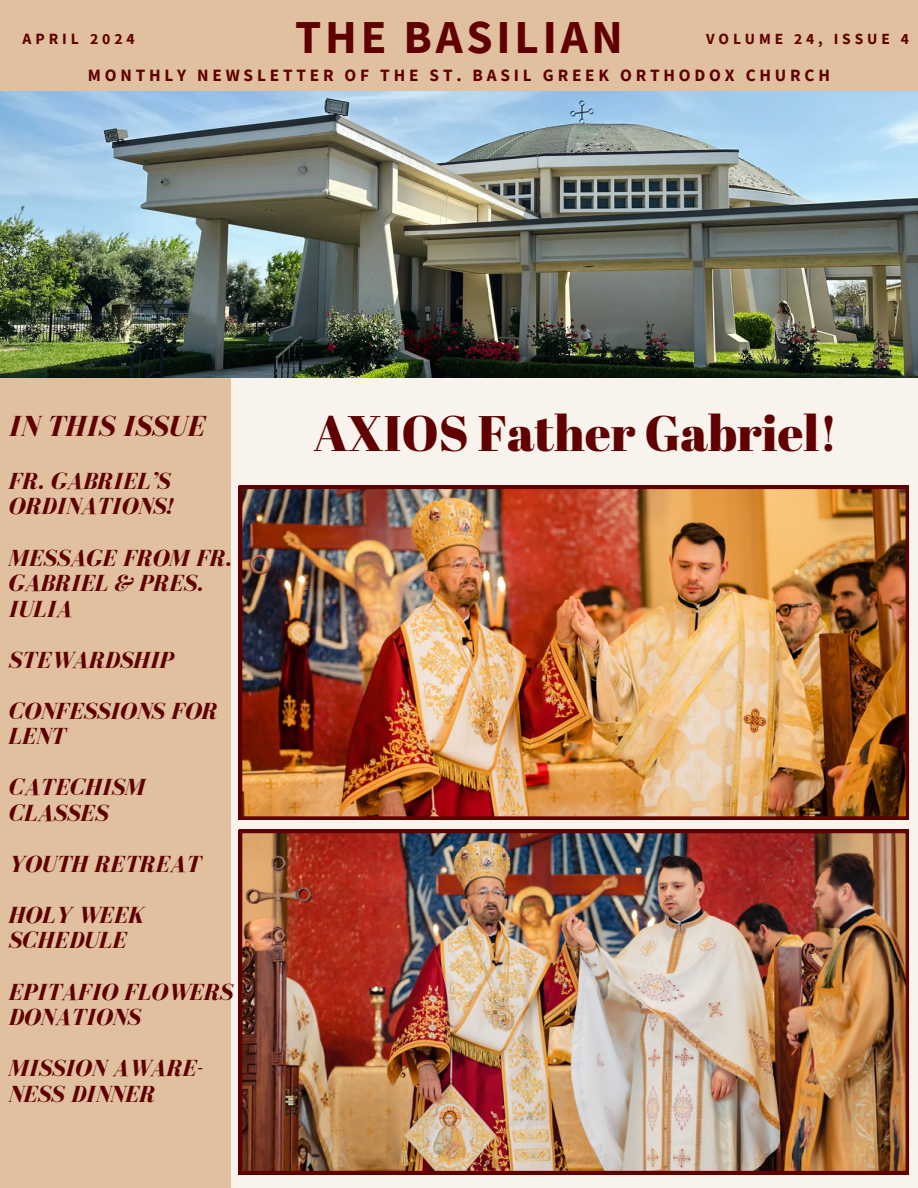
<style>
.page{position:relative;width:918px;height:1188px;background:#f8f3ec}
.page>*{position:absolute;margin:0;border:0;box-sizing:border-box;transform-origin:0 0}
.t1{font:49.95px "Abril Fatface";color:#600000}
.t2{font:700 47.1px "Source Sans Pro";letter-spacing:.08em;color:#600000}
.t3{font:italic 700 29.85px "Bodoni FLF";color:#600000}
.t4{font:italic 700 24px/25.5px "Bodoni FLF";color:#600000}
.t5{font:700 17.25px "Source Sans Pro";letter-spacing:.22em;color:#600000}
.t6{font:700 15.75px "Source Sans Pro";letter-spacing:.25em;color:#600000}
.t7{font:700 15.45px "Source Sans Pro";letter-spacing:.25em;color:#600000}
</style>
<div class="page">
<div style="left:0;top:352px;width:231px;height:836px;background:#e0c09f"></div>
<div style="left:0;top:0;width:918px;height:92px;background:#e0c09f"></div>
<img style="left:0;top:92px;width:918px;height:286px">
<img style="left:239px;top:486px;width:670px;height:334px">
<img style="left:239px;top:830px;width:670px;height:344px">
<h5 class="t6" style="left:23px;top:29px;width:114px">APRIL 2024</h5>
<p class="t2" style="left:295px;top:7px;width:329px">THE BASILIAN</p>
<h5 class="t5" style="left:88px;top:64px;width:744px">MONTHLY NEWSLETTER OF THE ST. BASIL GREEK ORTHODOX CHURCH</h5>
<p class="t7" style="left:706px;top:29px;width:204px">VOLUME 24, ISSUE 4</p>
<h3 class="t3" style="left:8px;top:410px;width:198px">IN THIS ISSUE</h3>
<h4 class="t4" style="left:8px;top:468px;width:165px">FR. GABRIEL’S<br>ORDINATIONS!</h4>
<h4 class="t4" style="left:8px;top:545px;width:225px">MESSAGE FROM FR.<br>GABRIEL &amp; PRES.<br>IULIA</h4>
<h4 class="t4" style="left:8px;top:647px;width:167px">STEWARDSHIP</h4>
<h4 class="t4" style="left:8px;top:698px;width:210px">CONFESSIONS FOR<br>LENT</h4>
<h4 class="t4" style="left:8px;top:775px;width:138px">CATECHISM<br>CLASSES</h4>
<h4 class="t4" style="left:8px;top:851px;width:194px">YOUTH RETREAT</h4>
<h4 class="t4" style="left:8px;top:902px;width:137px">HOLY WEEK<br>SCHEDULE</h4>
<h4 class="t4" style="left:8px;top:979px;width:226px">EPITAFIO FLOWERS<br>DONATIONS</h4>
<h4 class="t4" style="left:8px;top:1055px;width:196px">MISSION AWARE-<br>NESS DINNER</h4>
<h2 class="t1" style="left:314px;top:398px;width:526px">AXIOS Father Gabriel!</h2>
</div>
